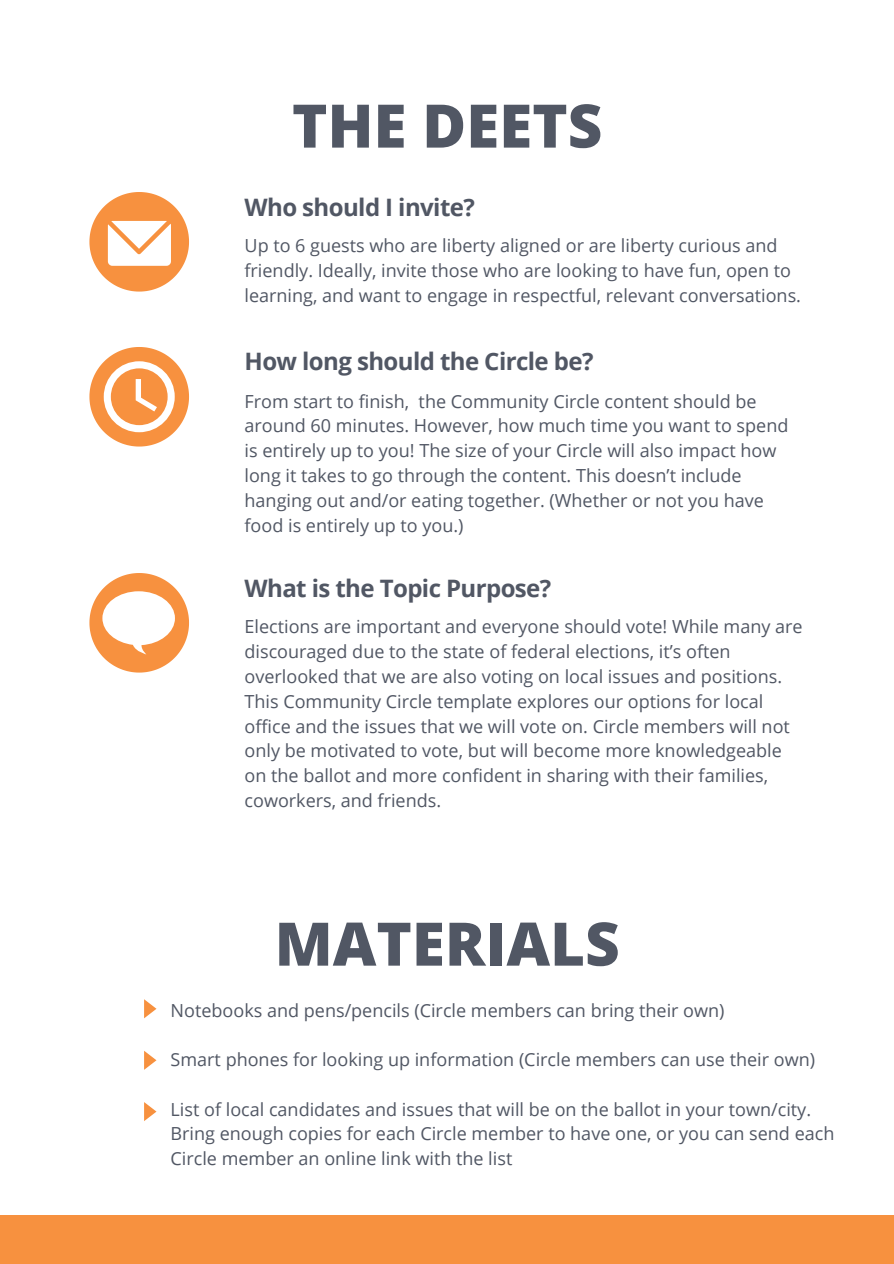
<style>
.page{position:relative;width:894px;height:1264px;background:#fff}
.page>*{position:absolute;margin:0;border:0;box-sizing:border-box;transform-origin:0 0}
.t1{font:800 60px "Open Sans";color:#515764}
.t2{font:700 24px "Open Sans";letter-spacing:-.025em;color:#515764}
.t3{font:18px/24.8px "Open Sans";color:#515764}
</style>
<div class="page">
<div style="left:0;top:1215px;width:893px;height:48px;background:#f7913f"></div>
<svg style="left:89px;top:192px;width:100px;height:99px"></svg>
<svg style="left:89px;top:347px;width:100px;height:99px"></svg>
<svg style="left:89px;top:573px;width:100px;height:99px"></svg>
<svg style="left:144px;top:999px;width:12px;height:19px"></svg>
<svg style="left:144px;top:1051px;width:12px;height:18px"></svg>
<svg style="left:144px;top:1102px;width:12px;height:19px"></svg>
<h1 class="t1" style="left:292px;top:83px;width:312px">THE DEETS</h1>
<h2 class="t2" style="left:244px;top:190px;width:232px">Who should I invite?</h2>
<p class="t3" style="left:244px;top:232px;width:558px">Up to 6 guests who are liberty aligned or are liberty curious and friendly. Ideally, invite those who are looking to have fun, open to learning, and want to engage in respectful, relevant conversations.</p>
<h2 class="t2" style="left:244px;top:345px;width:350px">How long should the Circle be?</h2>
<p class="t3" style="left:244px;top:388px;width:545px">From start to finish, the Community Circle content should be around 60 minutes. However, how much time you want to spend is entirely up to you! The size of your Circle will also impact how long it takes to go through the content. This doesn’t include hanging out and/or eating together. (Whether or not you have food is entirely up to you.)</p>
<h2 class="t2" style="left:244px;top:571px;width:308px">What is the Topic Purpose?</h2>
<p class="t3" style="left:244px;top:614px;width:559px">Elections are important and everyone should vote! While many are discouraged due to the state of federal elections, it’s often overlooked that we are also voting on local issues and positions.<br>This Community Circle template explores our options for local office and the issues that we will vote on. Circle members will not only be motivated to vote, but will become more knowledgeable on the ballot and more confident in sharing with their families, coworkers, and friends.</p>
<h1 class="t1" style="left:274px;top:901px;width:346px">MATERIALS</h1>
<p class="t3" style="left:170px;top:997px;width:555px">Notebooks and pens/pencils (Circle members can bring their own)</p>
<p class="t3" style="left:170px;top:1046px;width:645px">Smart phones for looking up information (Circle members can use their own)</p>
<p class="t3" style="left:170px;top:1096px;width:665px">List of local candidates and issues that will be on the ballot in your town/city.<br>Bring enough copies for each Circle member to have one, or you can send each<br>Circle member an online link with the list</p>
</div>
